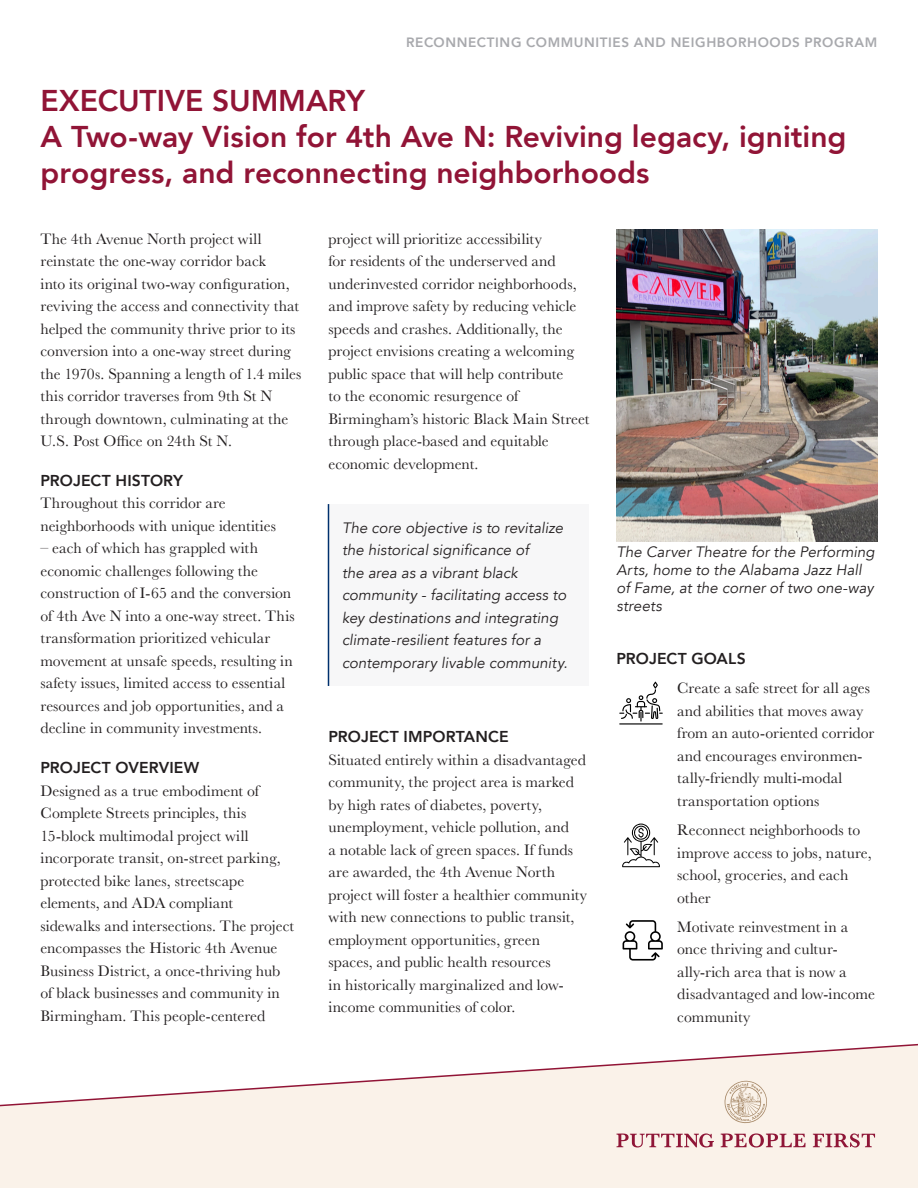
<style>
.page{position:relative;width:918px;height:1188px;background:#fff}
.page>*{position:absolute;margin:0;border:0;box-sizing:border-box;transform-origin:0 0}
.t1{font:800 30px/36px "Avenir";color:#911436}
.Body{font:15.75px/22.5px "Baskerville";letter-spacing:.005em;color:#231f20}
.t2{font:800 15.75px "Avenir";letter-spacing:.005em;color:#231f20}
.Image_Caption{font:italic 15px/22.5px "Avenir";letter-spacing:.005em;color:#231f20}
.t3{font:800 13.5px "Avenir";letter-spacing:.045em;color:#a8a9ad}
</style>
<div class="page">
<svg style="left:0;top:1043px;width:918px;height:145px"></svg>
<svg style="left:724px;top:1081px;width:43px;height:42px;background:#e5d7c8"></svg>
<svg style="left:617px;top:1133px;width:97px;height:15px"></svg>
<svg style="left:721px;top:1133px;width:85px;height:14px"></svg>
<svg style="left:813px;top:1133px;width:62px;height:15px"></svg>
<div style="left:328px;top:504px;width:262px;height:182px;background:#f7f7f8"></div>
<hr style="left:328px;top:504px;width:1px;height:182px;background:#00306d">
<img style="left:616px;top:230px;width:262px;height:311px">
<svg style="left:619px;top:682px;width:44px;height:43px"></svg>
<svg style="left:622px;top:824px;width:38px;height:43px"></svg>
<svg style="left:623px;top:920px;width:40px;height:41px"></svg>
<p class="t3" style="left:406px;top:32px;width:473px">RECONNECTING COMMUNITIES AND NEIGHBORHOODS PROGRAM</p>
<h1 class="t1" style="left:40px;top:83px;width:807px">EXECUTIVE SUMMARY<br>A Two-way Vision for 4th Ave N: Reviving legacy, igniting progress, and reconnecting neighborhoods</h1>
<p class="Body" style="left:40px;top:228px;width:263px">The 4th Avenue North project will reinstate the one-way corridor back<br>into its original two-way configuration, reviving the access and connectivity that helped the community thrive prior to its conversion into a one-way street during the 1970s. Spanning a length of 1.4 miles this corridor traverses from 9th St N through downtown, culminating at the U.S. Post Office on 24th St N.</p>
<h3 class="t2" style="left:40px;top:468px;width:144px">PROJECT HISTORY</h3>
<p class="Body" style="left:40px;top:492px;width:237px">Throughout this corridor are neighborhoods with unique identities</p>
<p class="Body" style="left:40px;top:537px;width:256px">– each of which has grappled with economic challenges following the construction of I-65 and the conversion of 4th Ave N into a one-way street. This transformation prioritized vehicular movement at unsafe speeds, resulting in safety issues, limited access to essential resources and job opportunities, and a decline in community investments.</p>
<h3 class="t2" style="left:40px;top:755px;width:160px">PROJECT OVERVIEW</h3>
<p class="Body" style="left:40px;top:780px;width:255px">Designed as a true embodiment of Complete Streets principles, this 15-block multimodal project will incorporate transit, on-street parking, protected bike lanes, streetscape elements, and ADA compliant sidewalks and intersections. The project encompasses the Historic 4th Avenue Business District, a once-thriving hub of black businesses and community in Birmingham. This people-centered</p>
<p class="Body" style="left:328px;top:228px;width:262px">project will prioritize accessibility<br>for residents of the underserved and underinvested corridor neighborhoods, and improve safety by reducing vehicle speeds and crashes. Additionally, the project envisions creating a welcoming public space that will help contribute<br>to the economic resurgence of Birmingham’s historic Black Main Street through place-based and equitable economic development.</p>
<p class="Image_Caption" style="left:342px;top:516px;width:227px">The core objective is to revitalize the historical significance of<br>the area as a vibrant black community - facilitating access to key destinations and integrating climate-resilient features for a contemporary livable community.</p>
<h3 class="t2" style="left:328px;top:725px;width:182px">PROJECT IMPORTANCE</h3>
<p class="Body" style="left:328px;top:749px;width:260px">Situated entirely within a disadvantaged community, the project area is marked by high rates of diabetes, poverty, unemployment, vehicle pollution, and<br>a notable lack of green spaces. If funds are awarded, the 4th Avenue North project will foster a healthier community with new connections to public transit, employment opportunities, green spaces, and public health resources<br>in historically marginalized and low&shy;income communities of color.</p>
<p class="Image_Caption" style="left:616px;top:543px;width:260px;line-height:18px">The Carver Theatre for the Performing<br>Arts, home to the Alabama Jazz Hall of Fame, at the corner of two one-way streets</p>
<h3 class="t2" style="left:616px;top:646px;width:131px">PROJECT GOALS</h3>
<h3 class="Body" style="left:677px;top:677px;width:198px">Create a safe street for all ages and abilities that moves away from an auto-oriented corridor and encourages environmen&shy;tally-friendly multi-modal transportation options</h3>
<h3 class="Body" style="left:677px;top:819px;width:196px">Reconnect neighborhoods to improve access to jobs, nature, school, groceries, and each other</h3>
<h3 class="Body" style="left:677px;top:916px;width:199px">Motivate reinvestment in a once thriving and cultur&shy;ally-rich area that is now a disadvantaged and low-income community</h3>
</div>
